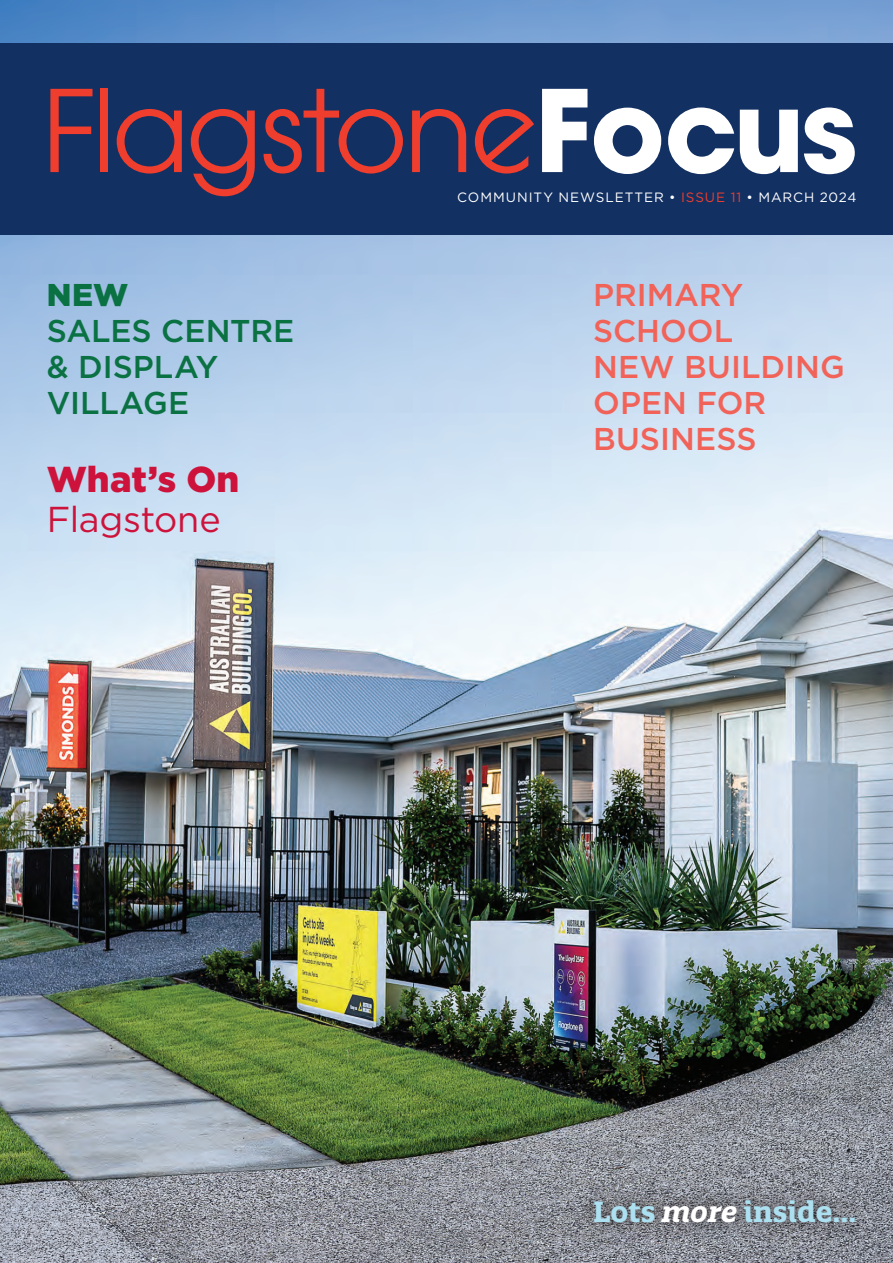
<style>
.page{position:relative;width:893px;height:1263px;background:#fff}
.page>*{position:absolute;margin:0;border:0;box-sizing:border-box;transform-origin:0 0}
.t1{font:112.5px "ITC Avant Garde Pro";letter-spacing:-.025em;color:#ef3e2d}
.Sub_Heading_1{font:36px/40.5px "Gotham";letter-spacing:-.005em;color:#cd133b}
.t2{font:500 31.5px/36px "Gotham";color:#f16359}
.t3{font:500 31.5px/36px "Gotham";color:#0a7143}
.t4{font:700 28.5px "Quatro Slab";color:#acdfef}
.t5{font:13.5px "Gotham";letter-spacing:.065em;color:#fff}
.s1{font-weight:700;color:#fff}
.s2{color:#ef3e2d}
.s3{font-weight:900}
.s4{font-style:italic;color:#fff}
</style>
<div class="page">
<img style="left:0;top:0;width:893px;height:1263px">
<div style="left:0;top:44px;width:893px;height:191px;background:#123062"></div>
<svg style="left:577px;top:1182px;width:295px;height:58px;background:#7b7d84"></svg>
<p class="t1" style="left:43px;top:61px;width:816px">Flagstone<span class="s1">Focus</span></p>
<p class="t5" style="left:457px;top:188px;width:401px">COMMUNITY NEWSLETTER • <span class="s2">ISSUE 11</span> • MARCH 2024</p>
<p class="t3" style="left:47px;top:276px;width:249px"><span class="s3">NEW<br></span>SALES CENTRE &amp; DISPLAY<br>VILLAGE</p>
<p class="t2" style="left:593px;top:276px;width:253px">PRIMARY<br>SCHOOL<br>NEW BUILDING<br>OPEN FOR<br>BUSINESS</p>
<p class="Sub_Heading_1" style="left:47px;top:458px;width:194px"><span class="s3">What’s On<br></span>Flagstone</p>
<p class="t4" style="left:593px;top:1193px;width:265px">Lots <span class="s4">more</span> inside...</p>
</div>
